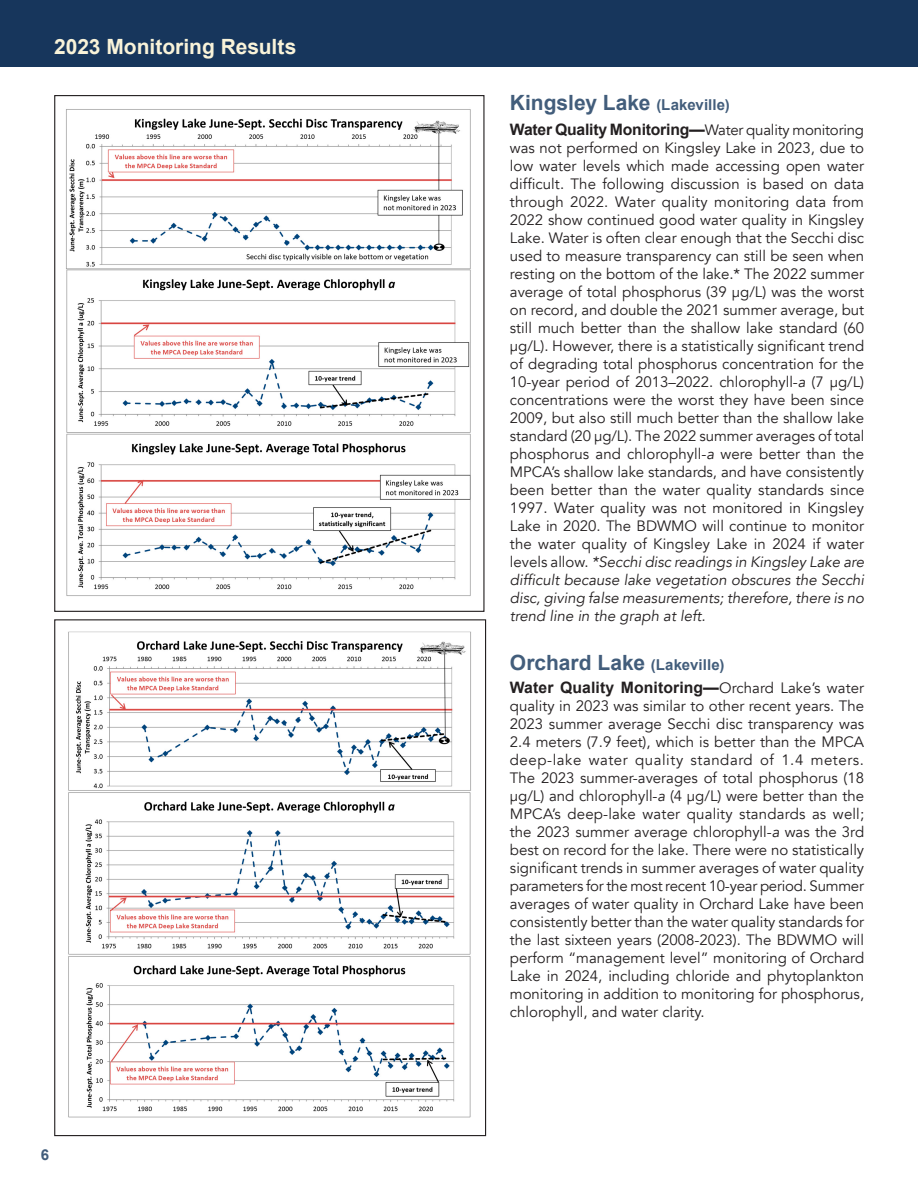
<style>
.page{position:relative;width:918px;height:1188px;background:#fff}
.page>*{position:absolute;margin:0;border:0;box-sizing:border-box;transform-origin:0 0}
.Body_text{font:700 21px "Arial";color:#425d7b}
.Heading{font:700 21px "Arial";color:#425d7b}
.Heading-2{font:700 21px "Arial";color:#f9f3d9}
.Body_text-2{font:700 15.75px "Arial";letter-spacing:-.015em;color:#231f20}
.Body_text-3{font:700 15.75px "Arial";letter-spacing:.005em;color:#231f20}
.Body_text-4{font:15px/18px "Avenir";color:#231f20;text-align:justify}
.Heading-3{font:700 15px "Arial";color:#425d7b}
.s1{font-size:15px}
.s2{font-family:"Avenir";font-weight:400;font-size:15px}
.s3{font-style:italic}
</style>
<div class="page">
<div style="left:0;top:0;width:918px;height:67px;background:#17365c"></div>
<img style="left:66px;top:109px;width:405px;height:487px">
<img style="left:68px;top:631px;width:403px;height:487px">
<p class="Heading-2" style="left:54px;top:33px;width:244px">2023 Monitoring Results</p>
<p class="Heading-3" style="left:41px;top:1145px;width:10px">6</p>
<p class="Body_text" style="left:510px;top:89px;width:221px">Kingsley Lake <span class="s1">(Lakeville)</span></p>
<p class="Body_text-2" style="left:510px;top:119px;width:356px">Water Quality Monitoring—<span class="s2">Water quality monitoring</span></p>
<p class="Body_text-4" style="left:510px;top:139px;width:356px">was not performed on Kingsley Lake in 2023, due to low water levels which made accessing open water difficult. The following discussion is based on data through 2022. Water quality monitoring data from 2022 show continued good water quality in Kingsley Lake. Water is often clear enough that the Secchi disc used to measure transparency can still be seen when resting on the bottom of the lake.* The 2022 summer average of total phosphorus (39 μg/L) was the worst on record, and double the 2021 summer average, but still much better than the shallow lake standard (60 μg/L). However, there is a statistically significant trend of degrading total phosphorus concentration for the 10-year period of 2013–2022. chlorophyll-<span class="s3">a</span> (7 μg/L) concentrations were the worst they have been since 2009, but also still much better than the shallow lake standard (20 μg/L). The 2022 summer averages of total phosphorus and chlorophyll-<span class="s3">a</span> were better than the MPCA’s shallow lake standards, and have consistently been better than the water quality standards since 1997. Water quality was not monitored in Kingsley Lake in 2020. The BDWMO will continue to monitor the water quality of Kingsley Lake in 2024 if water levels allow. <span class="s3">*Secchi disc readings in Kingsley Lake are difficult because lake vegetation obscures the Secchi disc, giving false measurements; therefore, there is no trend line in the graph at left.</span></p>
<p class="Heading" style="left:510px;top:649px;width:216px">Orchard Lake <span class="s1">(Lakeville)</span></p>
<p class="Body_text-3" style="left:510px;top:677px;width:356px">Water Quality Monitoring—<span class="s2">Orchard Lake’s water</span></p>
<p class="Body_text-4" style="left:510px;top:697px;width:356px">quality in 2023 was similar to other recent years. The 2023 summer average Secchi disc transparency was 2.4 meters (7.9 feet), which is better than the MPCA deep-lake water quality standard of 1.4 meters.<br>The 2023 summer-averages of total phosphorus (18 μg/L) and chlorophyll-<span class="s3">a</span> (4 μg/L) were better than the MPCA’s deep-lake water quality standards as well; the 2023 summer average chlorophyll-<span class="s3">a</span> was the 3rd best on record for the lake. There were no statistically significant trends in summer averages of water quality parameters for the most recent 10-year period. Summer averages of water quality in Orchard Lake have been consistently better than the water quality standards for the last sixteen years (2008-2023). The BDWMO will perform “management level” monitoring of Orchard Lake in 2024, including chloride and phytoplankton monitoring in addition to monitoring for phosphorus, chlorophyll, and water clarity.</p>
</div>
